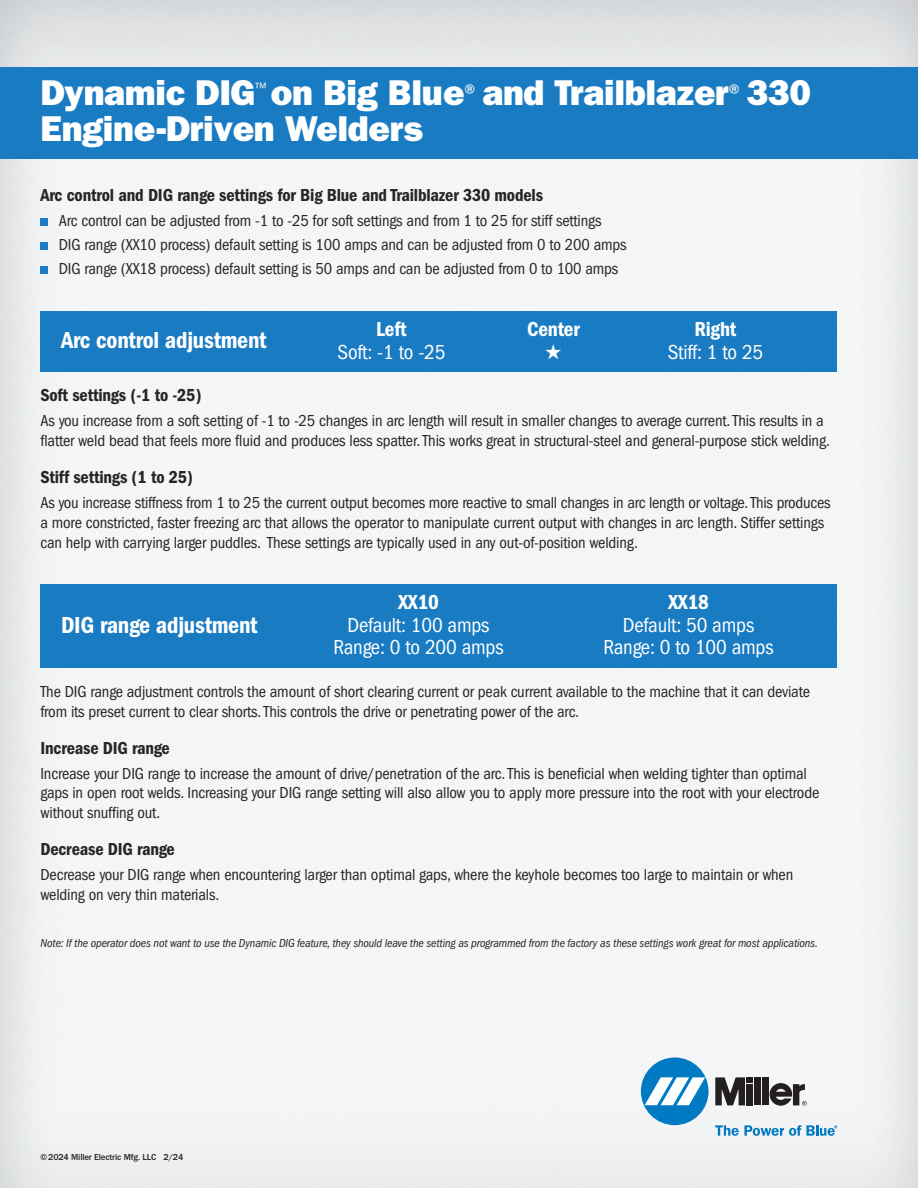
<style>
.page{position:relative;width:918px;height:1188px;background:#fff}
.page>*{position:absolute;margin:0;border:0;box-sizing:border-box;transform-origin:0 0}
.t1{font:36px "ITC Franklin Gothic Std Hvy";letter-spacing:-.01em;color:#fff}
.t2{font:24px "ITC Franklin Gothic Std Dm Cd";letter-spacing:-.01em;color:#fff}
.t3{font:condensed 21px "ITC Franklin Gothic Std";letter-spacing:-.01em;color:#fff}
.t4{font:21px "ITC Franklin Gothic Std Dm Cd";letter-spacing:-.01em;color:#fff}
.t5{font:18px "ITC Franklin Gothic Std Dm Cd";letter-spacing:-.01em;color:#272526}
.t6{font:condensed 16.5px/19.8px "ITC Franklin Gothic Std";letter-spacing:-.01em;color:#272526}
.t7{font:13.5px "ITC Franklin Gothic Std";color:#fff}
.t8{font:italic condensed 12px "ITC Franklin Gothic Std";letter-spacing:-.01em;color:#272526}
.t9{font:500 9px "ITC Franklin Gothic Std";letter-spacing:-.015em;color:#272526}
</style>
<div class="page">
<img style="left:0;top:0;width:918px;height:1188px">
<div style="left:641px;top:1057px;width:68px;height:68px;background:#007ac2;border-radius:50%"></div>
<svg style="left:645px;top:1077px;width:60px;height:28px"></svg>
<div style="left:754px;top:1077px;width:7px;height:28px;background:#231f20"></div>
<div style="left:763px;top:1077px;width:6px;height:28px;background:#231f20"></div>
<svg style="left:715px;top:1077px;width:38px;height:28px"></svg>
<svg style="left:770px;top:1083px;width:37px;height:23px"></svg>
<svg style="left:715px;top:1125px;width:122px;height:11px"></svg>
<div style="left:40px;top:311px;width:797px;height:60px;background:#197bc1"></div>
<div style="left:40px;top:584px;width:797px;height:84px;background:#197bc1"></div>
<div style="left:40px;top:218px;width:8px;height:7px;background:#197bc1"></div>
<div style="left:40px;top:242px;width:8px;height:7px;background:#197bc1"></div>
<div style="left:40px;top:266px;width:8px;height:7px;background:#197bc1"></div>
<div style="left:0;top:68px;width:918px;height:91px;background:#197bc1"></div>
<p class="t1" style="left:40px;top:81px;width:772px">Dynamic DIG on Big Blue<sup>®</sup>and Trailblazer<sup>®</sup>330</p>
<p class="t7" style="left:255px;top:79px;width:13px">™</p>
<p class="t1" style="left:40px;top:117px;width:384px">Engine-Driven Welders</p>
<p class="t5" style="left:40px;top:189px;width:504px">Arc control and DIG range settings for Big Blue and Trailblazer 330 models</p>
<p class="t6" style="left:59px;top:212px;width:544px">Arc control can be adjusted from -1 to -25 for soft settings and from 1 to 25 for stiff settings</p>
<p class="t6" style="left:59px;top:237px;width:569px">DIG range (XX10 process) default setting is 100 amps and can be adjusted from 0 to 200 amps</p>
<p class="t6" style="left:59px;top:261px;width:561px">DIG range (XX18 process) default setting is 50 amps and can be adjusted from 0 to 100 amps</p>
<p class="t2" style="left:61px;top:332px;width:207px">Arc control adjustment</p>
<p class="t4" style="left:376px;top:322px;width:32px">Left</p>
<p class="t4" style="left:527px;top:322px;width:54px">Center</p>
<p class="t4" style="left:695px;top:322px;width:43px">Right</p>
<p class="t3" style="left:338px;top:345px;width:109px">Soft: -1 to -25</p>
<p class="t3" style="left:668px;top:345px;width:97px">Stiff: 1 to 25</p>
<p class="t5" style="left:40px;top:389px;width:162px">Soft settings (-1 to -25)</p>
<p class="t6" style="left:40px;top:412px;width:791px">As you increase from a soft setting of -1 to -25 changes in arc length will result in smaller changes to average current. This results in a flatter weld bead that feels more fluid and produces less spatter. This works great in structural-steel and general-purpose stick welding.</p>
<p class="t5" style="left:40px;top:471px;width:154px">Stiff settings (1 to 25)</p>
<p class="t6" style="left:40px;top:494px;width:792px">As you increase stiffness from 1 to 25 the current output becomes more reactive to small changes in arc length or voltage. This produces a more constricted, faster freezing arc that allows the operator to manipulate current output with changes in arc length. Stiffer settings can help with carrying larger puddles. These settings are typically used in any out-of-position welding.</p>
<p class="t2" style="left:61px;top:617px;width:198px">DIG range adjustment</p>
<p class="t4" style="left:398px;top:595px;width:42px">XX10</p>
<p class="t4" style="left:668px;top:595px;width:42px">XX18</p>
<p class="t3" style="left:347px;top:618px;width:144px">Default: 100 amps</p>
<p class="t3" style="left:623px;top:618px;width:133px">Default: 50 amps</p>
<p class="t3" style="left:333px;top:640px;width:172px">Range: 0 to 200 amps</p>
<p class="t3" style="left:603px;top:640px;width:172px">Range: 0 to 100 amps</p>
<p class="t6" style="left:40px;top:683px;width:771px">The DIG range adjustment controls the amount of short clearing current or peak current available to the machine that it can deviate from its preset current to clear shorts. This controls the drive or penetrating power of the arc.</p>
<p class="t5" style="left:40px;top:742px;width:131px">Increase DIG range</p>
<p class="t6" style="left:40px;top:765px;width:780px">Increase your DIG range to increase the amount of drive/penetration of the arc. This is beneficial when welding tighter than optimal gaps in open root welds. Increasing your DIG range setting will also allow you to apply more pressure into the root with your electrode without snuffing out.</p>
<p class="t5" style="left:40px;top:843px;width:136px">Decrease DIG range</p>
<p class="t6" style="left:40px;top:866px;width:754px">Decrease your DIG range when encountering larger than optimal gaps, where the keyhole becomes too large to maintain or when welding on very thin materials.</p>
<p class="t8" style="left:40px;top:939px;width:779px">Note: If the operator does not want to use the Dynamic DIG feature, they should leave the setting as programmed from the factory as these settings work great for most applications.</p>
<p class="t9" style="left:40px;top:1151px;width:144px">©2024 Miller Electric Mfg. LLC 2/24</p>
</div>
